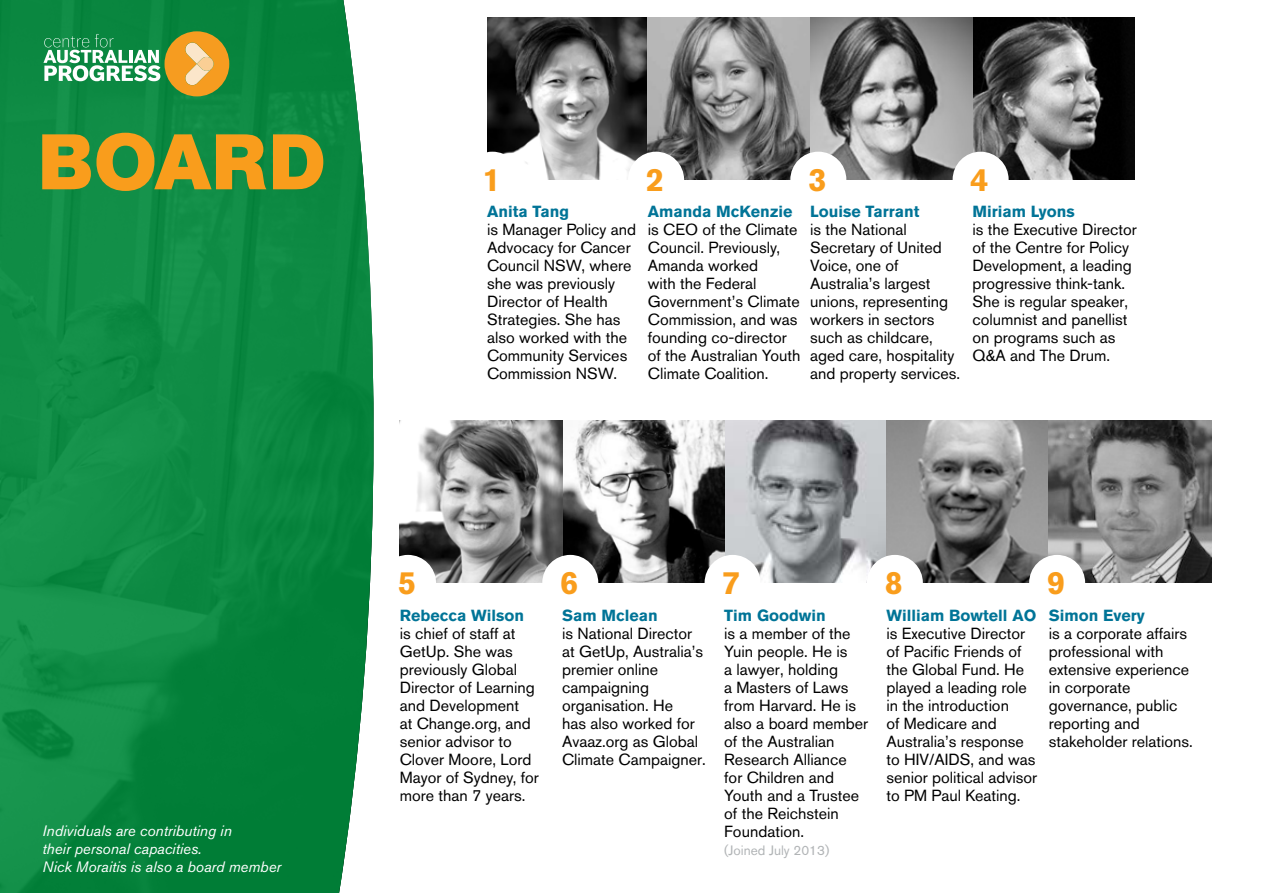
<style>
.page{position:relative;width:1263px;height:893px;background:#fff}
.page>*{position:absolute;margin:0;border:0;box-sizing:border-box;transform-origin:0 0}
.t1{font:82.5px "AG Buch Bld";color:#f99d1c}
.t2{font:700 31.95px "Akzidenz Grotesk BQ";color:#f99d1c}
.t3{font:16.05px/18px "Akzidenz Grotesk BQ";color:#000}
.t4{font:700 16.05px "Akzidenz Grotesk BQ";color:#007497}
.t5{font:italic 15px/18px "Akzidenz Grotesk BQ";color:#fff}
.t6{font:13.5px "Akzidenz Grotesk BQ";color:#b1b4b6}
</style>
<div class="page">
<img style="left:400px;top:421px;width:811px;height:162px">
<svg style="left:0;top:0;width:374px;height:893px;background:#128c47"></svg>
<img style="left:487px;top:17px;width:648px;height:163px">
<div style="left:628px;top:152px;width:56px;height:56px;background:#fff;border-radius:50%"></div>
<div style="left:790px;top:152px;width:56px;height:56px;background:#fff;border-radius:50%"></div>
<div style="left:464px;top:152px;width:56px;height:56px;background:#fff;border-radius:50%"></div>
<div style="left:953px;top:152px;width:56px;height:56px;background:#fff;border-radius:50%"></div>
<div style="left:380px;top:555px;width:56px;height:56px;background:#fff;border-radius:50%"></div>
<div style="left:542px;top:555px;width:56px;height:56px;background:#fff;border-radius:50%"></div>
<div style="left:704px;top:555px;width:56px;height:56px;background:#fff;border-radius:50%"></div>
<div style="left:867px;top:555px;width:56px;height:56px;background:#fff;border-radius:50%"></div>
<div style="left:1029px;top:555px;width:56px;height:56px;background:#fff;border-radius:50%"></div>
<svg style="left:43px;top:31px;width:186px;height:65px;background:#72a45f"></svg>
<h1 class="t1" style="left:37px;top:107px;width:176px">BOARD</h1>
<p class="t5" style="left:43px;top:822px;width:240px">Individuals are contributing in<br>their personal capacities.<br>Nick Moraitis is also a board member</p>
<h2 class="t2" style="left:482px;top:161px;width:19px">1</h2>
<h2 class="t2" style="left:646px;top:161px;width:19px">2</h2>
<h2 class="t2" style="left:808px;top:161px;width:19px">3</h2>
<h2 class="t2" style="left:971px;top:161px;width:19px">4</h2>
<p class="t4" style="left:487px;top:203px;width:83px">Anita Tang</p>
<p class="t3" style="left:487px;top:221px;width:151px">is Manager Policy and<br>Advocacy for Cancer<br>Council NSW, where she was previously<br>Director of Health<br>Strategies. She has also worked with the<br>Community Services<br>Commission NSW.</p>
<p class="t4" style="left:648px;top:203px;width:146px">Amanda McKenzie</p>
<p class="t3" style="left:648px;top:221px;width:154px">is CEO of the Climate<br>Council. Previously,<br>Amanda worked<br>with the Federal<br>Government’s Climate<br>Commission, and was founding co-director of the Australian Youth<br>Climate Coalition.</p>
<p class="t4" style="left:810px;top:203px;width:111px">Louise Tarrant</p>
<p class="t3" style="left:810px;top:221px;width:152px">is the National<br>Secretary of United<br>Voice, one of<br>Australia’s largest unions, representing workers in sectors such as childcare, aged care, hospitality and property services.</p>
<p class="t4" style="left:972px;top:203px;width:104px">Miriam Lyons</p>
<p class="t3" style="left:972px;top:221px;width:166px">is the Executive Director of the Centre for Policy<br>Development, a leading progressive think-tank.<br>She is regular speaker, columnist and panellist on programs such as<br>Q&amp;A and The Drum.</p>
<h2 class="t2" style="left:398px;top:565px;width:19px">5</h2>
<p class="t4" style="left:400px;top:606px;width:126px">Rebecca Wilson</p>
<p class="t3" style="left:400px;top:624px;width:141px">is chief of staff at<br>GetUp. She was previously Global<br>Director of Learning and Development<br>at Change.org, and senior advisor to<br>Clover Moore, Lord<br>Mayor of Sydney, for more than 7 years.</p>
<h2 class="t2" style="left:560px;top:565px;width:19px">6</h2>
<h2 class="t2" style="left:722px;top:565px;width:19px">7</h2>
<h2 class="t2" style="left:885px;top:565px;width:19px">8</h2>
<h2 class="t2" style="left:1047px;top:565px;width:19px">9</h2>
<p class="t4" style="left:724px;top:606px;width:103px">Tim Goodwin</p>
<p class="t3" style="left:724px;top:624px;width:145px">is a member of the<br>Yuin people. He is<br>a lawyer, holding<br>a Masters of Laws from Harvard. He is also a board member of the Australian<br>Research Alliance for Children and<br>Youth and a Trustee of the Reichstein<br>Foundation.</p>
<p class="t6" style="left:724px;top:842px;width:107px">(Joined July 2013)</p>
<p class="t4" style="left:886px;top:606px;width:139px">William Bowtell AO</p>
<p class="t3" style="left:886px;top:624px;width:152px">is Executive Director of Pacific Friends of the Global Fund. He played a leading role in the introduction<br>of Medicare and<br>Australia’s response to HIV/AIDS, and was senior political advisor to PM Paul Keating.</p>
<p class="t4" style="left:562px;top:606px;width:97px">Sam Mclean</p>
<p class="t3" style="left:562px;top:624px;width:145px">is National Director at GetUp, Australia’s premier online campaigning organisation. He<br>has also worked for<br>Avaaz.org as Global<br>Climate Campaigner.</p>
<p class="t4" style="left:1049px;top:606px;width:98px">Simon Every</p>
<p class="t3" style="left:1049px;top:624px;width:146px">is a corporate affairs professional with extensive experience in corporate governance, public reporting and stakeholder relations.</p>
</div>
